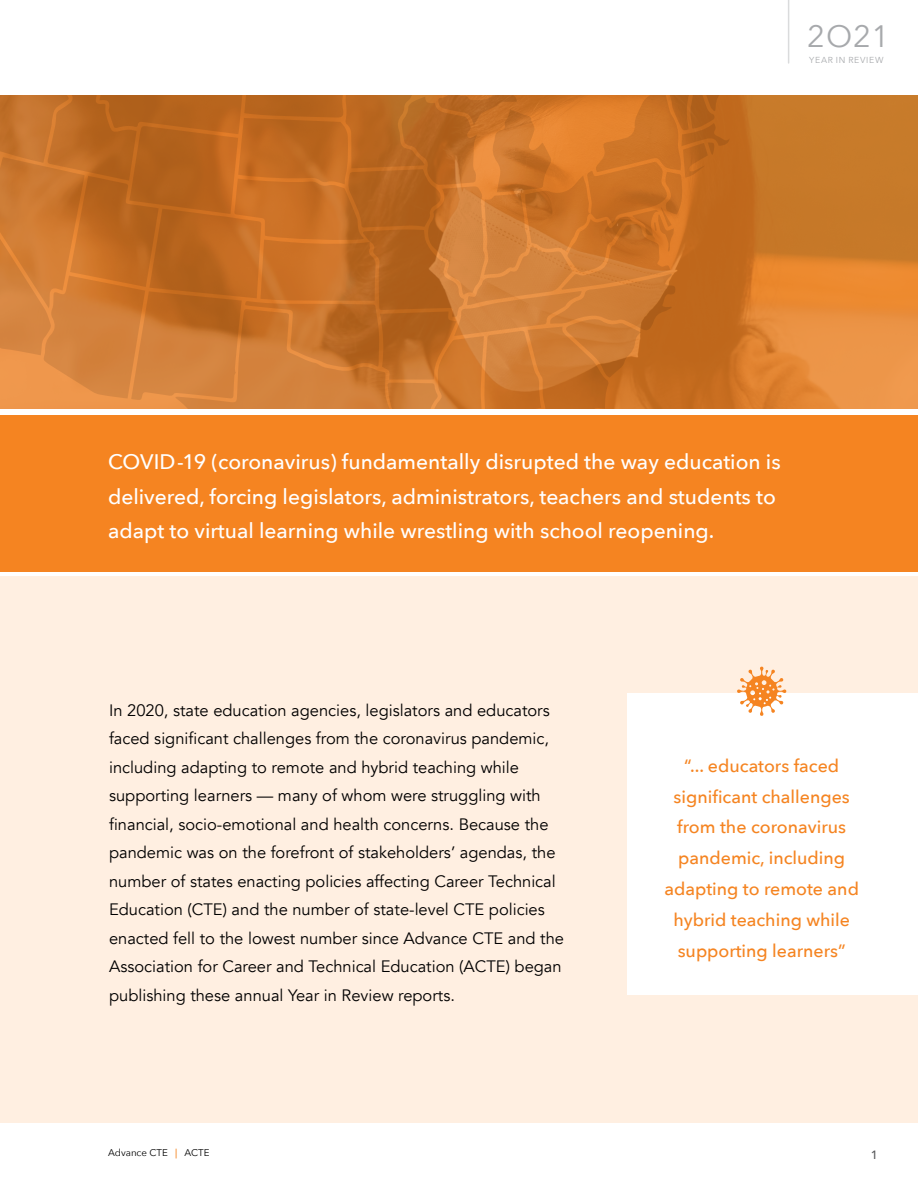
<style>
.page{position:relative;width:918px;height:1188px;background:#fff}
.page>*{position:absolute;margin:0;border:0;box-sizing:border-box;transform-origin:0 0}
.t1{font:30.9px "Avenir Next";color:#a7a9ac}
.Main_Body{font:500 21px/34.5px "Avenir Next";color:#fff}
.Main_Body-2{font:500 17.85px/30.8px "Avenir Next";color:#f58421;text-align:center}
.Main_Body-3{font:16.5px/28.5px "Avenir";color:#000}
.t2{font:500 12px "Avenir Next";color:#58595b}
.t3{font:9.75px "Avenir Next";color:#000}
.t4{font:8.7px "Avenir Next";letter-spacing:.075em;color:#a7a9ac}
.s1{font-weight:500;color:#f58421}
</style>
<div class="page">
<hr style="left:788px;top:0;width:1px;height:63px;background:#dadbdc">
<div style="left:0;top:577px;width:918px;height:546px;background:#ffefe1"></div>
<div style="left:0;top:415px;width:918px;height:156px;background:#f58421"></div>
<div style="left:627px;top:693px;width:291px;height:302px;background:#fff"></div>
<svg style="left:737px;top:666px;width:49px;height:50px"></svg>
<svg style="left:751px;top:95px;width:167px;height:313px;background:#d78231"></svg>
<svg style="left:0;top:95px;width:751px;height:313px;background:#c8732a"></svg>
<h1 class="t1" style="left:807px;top:11px;width:84px">2O21</h1>
<p class="t4" style="left:809px;top:53px;width:76px">YEAR IN REVIEW</p>
<p class="Main_Body" style="left:108px;top:444px;width:674px">COVID-19 (coronavirus) fundamentally disrupted the way education is delivered, forcing legislators, administrators, teachers and students to adapt to virtual learning while wrestling with school reopening.</p>
<p class="Main_Body-3" style="left:109px;top:696px;width:457px">In 2020, state education agencies, legislators and educators faced significant challenges from the coronavirus pandemic, including adapting to remote and hybrid teaching while supporting learners — many of whom were struggling with financial, socio-emotional and health concerns. Because the pandemic was on the forefront of stakeholders’ agendas, the number of states enacting policies affecting Career Technical Education (CTE) and the number of state-level CTE policies enacted fell to the lowest number since Advance CTE and the Association for Career and Technical Education (ACTE) began publishing these annual Year in Review reports.</p>
<p class="t3" style="left:108px;top:1145px;width:103px">Advance CTE <span class="s1">|</span> ACTE</p>
<p class="Main_Body-2" style="left:664px;top:750px;width:196px">“... educators faced significant challenges from the coronavirus pandemic, including adapting to remote and hybrid teaching while supporting learners”</p>
<p class="t2" style="left:871px;top:1144px;width:9px">1</p>
</div>
